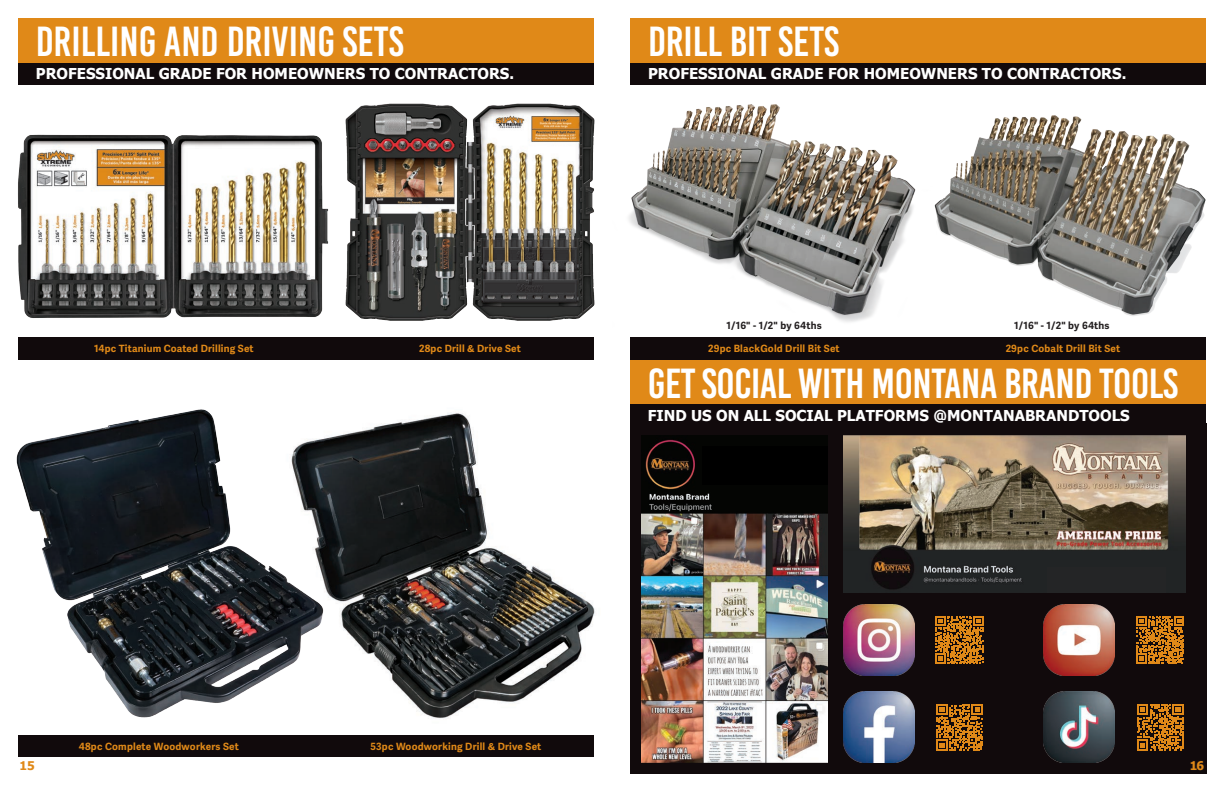
<style>
.page{position:relative;width:1224px;height:792px;background:#fff}
.page>*{position:absolute;margin:0;border:0;box-sizing:border-box;transform-origin:0 0}
.t1{font:42px "Bebas Kai";color:#fff}
.Sub_Heading{font:700 15px "Tahoma";color:#fff}
.t2{font:700 12px "Tahoma";color:#e08918}
.FEATURES___BENEFITS{font:700 10px "Adelle Sans";letter-spacing:.02em;color:#e08918}
.FEATURES___BENEFITS-2{font:700 10px "Adelle Sans";letter-spacing:.02em;color:#231f20}
</style>
<div class="page">
<div style="left:18px;top:18px;width:576px;height:66px;background:#e08918"></div>
<div style="left:630px;top:18px;width:576px;height:66px;background:#e08918"></div>
<div style="left:18px;top:63px;width:576px;height:21px;background:#110a0c"></div>
<div style="left:630px;top:63px;width:576px;height:21px;background:#110a0c"></div>
<div style="left:630px;top:423px;width:576px;height:351px;background:#110a0c"></div>
<div style="left:630px;top:359px;width:576px;height:60px;background:#e08918"></div>
<div style="left:630px;top:404px;width:576px;height:22px;background:#110a0c"></div>
<img style="left:333px;top:413px;width:262px;height:306px">
<div style="left:18px;top:735px;width:576px;height:22px;background:#110a0c"></div>
<img style="left:629px;top:104px;width:249px;height:218px">
<img style="left:878px;top:115px;width:328px;height:201px">
<img style="left:345px;top:103px;width:250px;height:218px">
<div style="left:18px;top:337px;width:576px;height:22px;background:#110a0c"></div>
<div style="left:630px;top:337px;width:576px;height:22px;background:#110a0c"></div>
<img style="left:18px;top:134px;width:311px;height:184px">
<img style="left:16px;top:409px;width:317px;height:309px">
<svg style="left:936px;top:704px;width:47px;height:47px"></svg>
<svg style="left:1136px;top:616px;width:48px;height:48px"></svg>
<svg style="left:1137px;top:704px;width:47px;height:47px"></svg>
<svg style="left:936px;top:616px;width:48px;height:48px"></svg>
<img style="left:843px;top:604px;width:71px;height:71px">
<img style="left:1044px;top:692px;width:71px;height:71px">
<img style="left:1044px;top:604px;width:71px;height:71px">
<img style="left:843px;top:692px;width:71px;height:71px">
<img style="left:843px;top:435px;width:343px;height:158px">
<div style="left:1048px;top:567px;width:118px;height:26px;background:#242526"></div>
<img style="left:641px;top:435px;width:187px;height:328px">
<div style="left:703px;top:446px;width:125px;height:39px;background:#000"></div>
<div style="left:1189px;top:759px;width:17px;height:13px;background:#161012"></div>
<p class="t1" style="left:36px;top:19px;width:369px">DRILLING AND DRIVING SETS</p>
<p class="t1" style="left:648px;top:19px;width:193px">DRILL BIT SETS</p>
<p class="Sub_Heading" style="left:36px;top:63px;width:480px">PROFESSIONAL GRADE FOR HOMEOWNERS TO CONTRACTORS.</p>
<p class="Sub_Heading" style="left:648px;top:63px;width:480px">PROFESSIONAL GRADE FOR HOMEOWNERS TO CONTRACTORS.</p>
<p class="FEATURES___BENEFITS-2" style="left:726px;top:320px;width:97px">1/16" - 1/2" by 64ths</p>
<p class="FEATURES___BENEFITS-2" style="left:1014px;top:320px;width:97px">1/16" - 1/2" by 64ths</p>
<p class="FEATURES___BENEFITS" style="left:94px;top:342px;width:161px">14pc Titanium Coated Drilling Set</p>
<p class="FEATURES___BENEFITS" style="left:419px;top:342px;width:103px">28pc Drill &amp; Drive Set</p>
<p class="FEATURES___BENEFITS" style="left:708px;top:342px;width:133px">29pc BlackGold Drill Bit Set</p>
<p class="FEATURES___BENEFITS" style="left:1006px;top:342px;width:116px">29pc Cobalt Drill Bit Set</p>
<p class="t1" style="left:648px;top:361px;width:532px">GET SOCIAL WITH MONTANA BRAND TOOLS</p>
<p class="Sub_Heading" style="left:648px;top:405px;width:483px">FIND US ON ALL SOCIAL PLATFORMS @MONTANABRANDTOOLS</p>
<p class="t2" style="left:19px;top:757px;width:17px">15</p>
<p class="FEATURES___BENEFITS" style="left:79px;top:740px;width:161px">48pc Complete Woodworkers Set</p>
<p class="FEATURES___BENEFITS" style="left:371px;top:740px;width:172px">53pc Woodworking Drill &amp; Drive Set</p>
<p class="t2" style="left:1190px;top:757px;width:16px">16</p>
</div>
